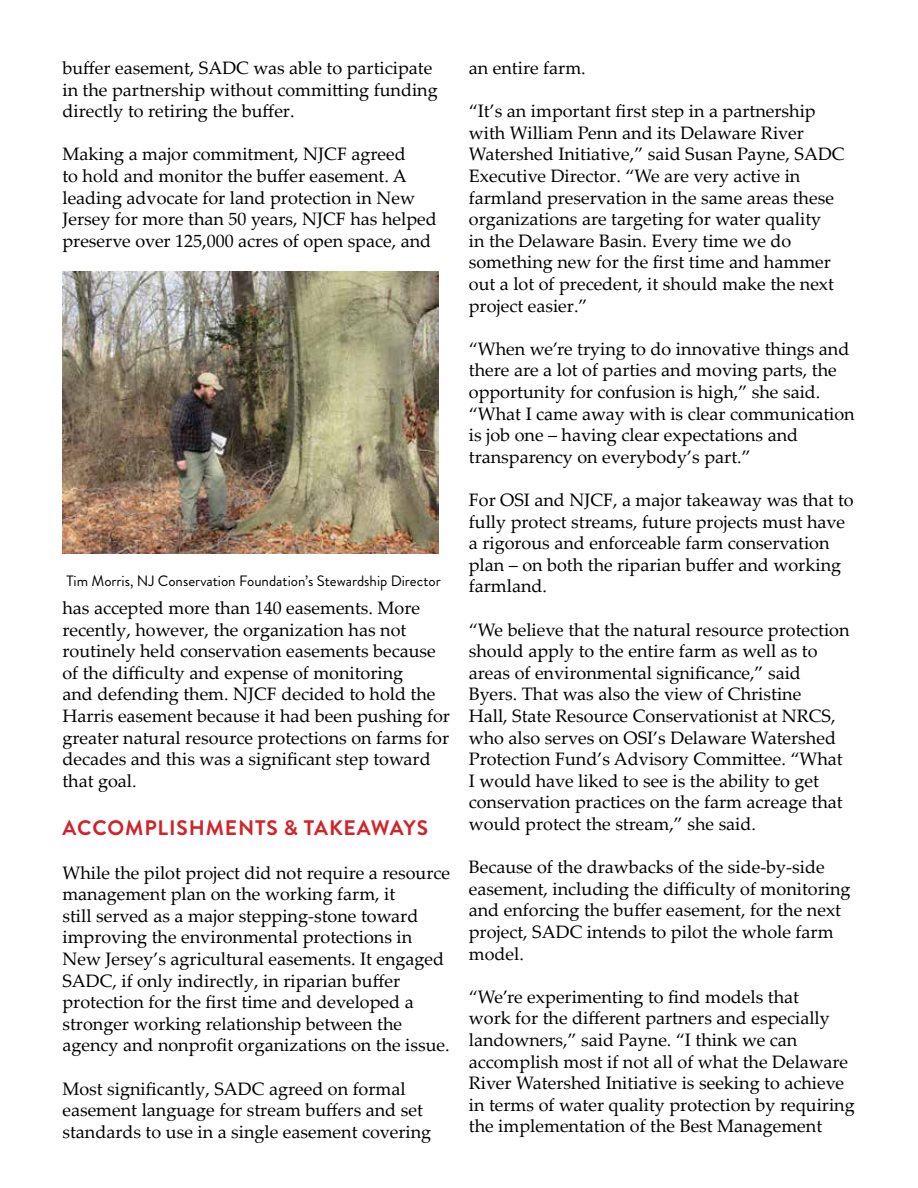
<style>
.page{position:relative;width:918px;height:1188px;background:#fff}
.page>*{position:absolute;margin:0;border:0;box-sizing:border-box;transform-origin:0 0}
.t1{font:700 21px "Brandon Grotesque";letter-spacing:.04em;color:#d2232a}
.t2{font:18px/21.6px "Palatino Linotype";color:#000}
.t3{font:15px "Brandon Grotesque";color:#000}
</style>
<div class="page">
<img style="left:62px;top:272px;width:376px;height:281px">
<p class="t2" style="left:62px;top:56px;width:377px">buffer easement, SADC was able to participate in the partnership without committing funding directly to retiring the buffer.</p>
<p class="t2" style="left:62px;top:143px;width:376px">Making a major commitment, NJCF agreed<br>to hold and monitor the buffer easement. A leading advocate for land protection in New Jersey for more than 50 years, NJCF has helped preserve over 125,000 acres of open space, and</p>
<p class="t3" style="left:67px;top:570px;width:376px">Tim Morris, NJ Conservation Foundation’s Stewardship Director</p>
<p class="t2" style="left:62px;top:596px;width:389px">has accepted more than 140 easements. More recently, however, the organization has not routinely held conservation easements because of the difficulty and expense of monitoring<br>and defending them. NJCF decided to hold the Harris easement because it had been pushing for greater natural resource protections on farms for decades and this was a significant step toward that goal.</p>
<p class="t1" style="left:63px;top:813px;width:367px">ACCOMPLISHMENTS &amp; TAKEAWAYS</p>
<p class="t2" style="left:62px;top:861px;width:389px">While the pilot project did not require a resource management plan on the working farm, it<br>still served as a major stepping-stone toward improving the environmental protections in New Jersey’s agricultural easements. It engaged SADC, if only indirectly, in riparian buffer protection for the first time and developed a stronger working relationship between the agency and nonprofit organizations on the issue.</p>
<p class="t2" style="left:62px;top:1077px;width:370px">Most significantly, SADC agreed on formal easement language for stream buffers and set standards to use in a single easement covering</p>
<p class="t2" style="left:469px;top:56px;width:118px">an entire farm.</p>
<p class="t2" style="left:469px;top:100px;width:377px">“It’s an important first step in a partnership with William Penn and its Delaware River Watershed Initiative,” said Susan Payne, SADC Executive Director. “We are very active in farmland preservation in the same areas these organizations are targeting for water quality<br>in the Delaware Basin. Every time we do something new for the first time and hammer out a lot of precedent, it should make the next project easier.”</p>
<p class="t2" style="left:469px;top:337px;width:387px">“When we’re trying to do innovative things and there are a lot of parties and moving parts, the opportunity for confusion is high,” she said. “What I came away with is clear communication is job one – having clear expectations and transparency on everybody’s part.”</p>
<p class="t2" style="left:469px;top:488px;width:386px">For OSI and NJCF, a major takeaway was that to fully protect streams, future projects must have a rigorous and enforceable farm conservation plan – on both the riparian buffer and working farmland.</p>
<p class="t2" style="left:469px;top:618px;width:382px">“We believe that the natural resource protection should apply to the entire farm as well as to areas of environmental significance,” said Byers. That was also the view of Christine<br>Hall, State Resource Conservationist at NRCS, who also serves on OSI’s Delaware Watershed Protection Fund’s Advisory Committee. “What I would have liked to see is the ability to get conservation practices on the farm acreage that would protect the stream,” she said.</p>
<p class="t2" style="left:469px;top:856px;width:383px">Because of the drawbacks of the side-by-side easement, including the difficulty of monitoring and enforcing the buffer easement, for the next project, SADC intends to pilot the whole farm model.</p>
<p class="t2" style="left:469px;top:985px;width:387px">“We’re experimenting to find models that<br>work for the different partners and especially landowners,” said Payne. “I think we can accomplish most if not all of what the Delaware River Watershed Initiative is seeking to achieve in terms of water quality protection by requiring the implementation of the Best Management</p>
</div>
